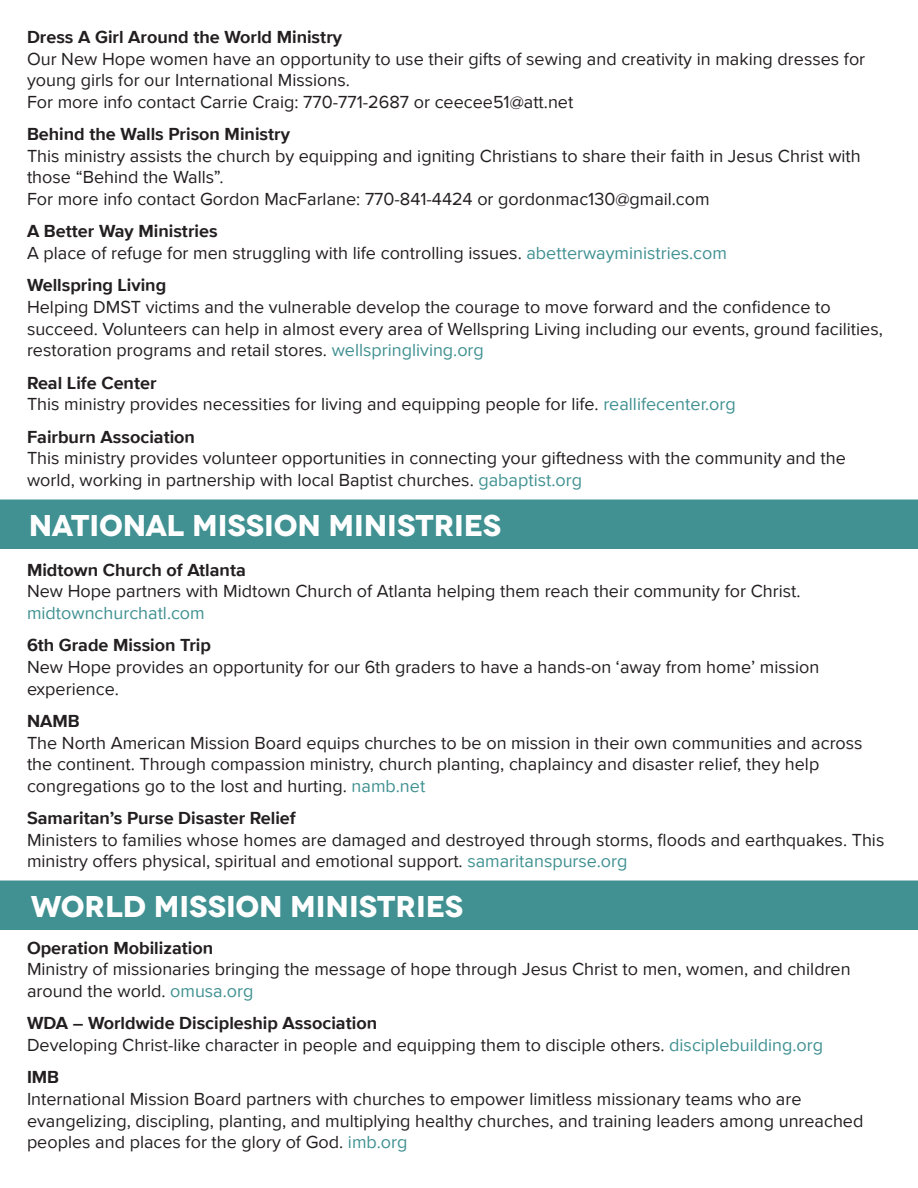
<style>
.page{position:relative;width:918px;height:1188px;background:#fff}
.page>*{position:absolute;margin:0;border:0;box-sizing:border-box;transform-origin:0 0}
.t1{font:700 30px "Novecentowide";color:#fff}
.t2{font:18px/21.6px "Proxima Nova";color:#231f20}
.t3{font:700 18px "Proxima Nova";color:#231f20}
.t4{font:18px "Proxima Nova";color:#419192}
.s1{font-weight:700}
.s2{color:#419192}
</style>
<div class="page">
<div style="left:0;top:499px;width:918px;height:50px;background:#419192"></div>
<div style="left:0;top:880px;width:918px;height:50px;background:#419192"></div>
<p class="t3" style="left:27px;top:30px;width:317px">Dress A Girl Around the World Ministry</p>
<p class="t2" style="left:27px;top:47px;width:840px">Our New Hope women have an opportunity to use their gifts of sewing and creativity in making dresses for young girls for our International Missions.<br>For more info contact Carrie Craig: 770-771-2687 or ceecee51@att.net</p>
<p class="t3" style="left:27px;top:127px;width:264px">Behind the Walls Prison Ministry</p>
<p class="t2" style="left:27px;top:146px;width:835px">This ministry assists the church by equipping and igniting Christians to share their faith in Jesus Christ with those “Behind the Walls”.<br>For more info contact Gordon MacFarlane: 770-841-4424 or gordonmac130@gmail.com</p>
<p class="t2" style="left:27px;top:222px;width:702px"><span class="s1">A Better Way Ministries<br></span>A place of refuge for men struggling with life controlling issues. <span class="s2">abetterwayministries.com</span></p>
<p class="t3" style="left:27px;top:278px;width:141px">Wellspring Living</p>
<p class="t2" style="left:27px;top:296px;width:857px">Helping DMST victims and the vulnerable develop the courage to move forward and the confidence to succeed. Volunteers can help in almost every area of Wellspring Living including our events, ground facilities, restoration programs and retail stores. <span class="s2">wellspringliving.org</span></p>
<p class="t2" style="left:27px;top:371px;width:710px"><span class="s1">Real Life Center<br></span>This ministry provides necessities for living and equipping people for life. <span class="s2">reallifecenter.org</span></p>
<p class="t3" style="left:27px;top:429px;width:170px">Fairburn Association</p>
<p class="t2" style="left:27px;top:447px;width:820px">This ministry provides volunteer opportunities in connecting your giftedness with the community and the world, working in partnership with local Baptist churches. <span class="s2">gabaptist.org</span></p>
<h1 class="t1" style="left:29px;top:508px;width:474px">NATIONAL MISSION MINISTRIES</h1>
<p class="t3" style="left:27px;top:562px;width:220px">Midtown Church of Atlanta</p>
<p class="t2" style="left:27px;top:582px;width:775px">New Hope partners with Midtown Church of Atlanta helping them reach their community for Christ.</p>
<p class="t4" style="left:27px;top:606px;width:179px">midtownchurchatl.com</p>
<p class="t3" style="left:27px;top:638px;width:186px">6th Grade Mission Trip</p>
<p class="t2" style="left:27px;top:656px;width:794px">New Hope provides an opportunity for our 6th graders to have a hands-on ‘away from home’ mission experience.</p>
<p class="t3" style="left:27px;top:714px;width:54px">NAMB</p>
<p class="t2" style="left:27px;top:733px;width:837px">The North American Mission Board equips churches to be on mission in their own communities and across the continent. Through compassion ministry, church planting, chaplaincy and disaster relief, they help congregations go to the lost and hurting. <span class="s2">namb.net</span></p>
<p class="t3" style="left:27px;top:811px;width:270px">Samaritan’s Purse Disaster Relief</p>
<p class="t2" style="left:27px;top:828px;width:859px">Ministers to families whose homes are damaged and destroyed through storms, floods and earthquakes. This ministry offers physical, spiritual and emotional support. <span class="s2">samaritanspurse.org</span></p>
<h1 class="t1" style="left:30px;top:889px;width:434px">WORLD MISSION MINISTRIES</h1>
<p class="t3" style="left:27px;top:940px;width:188px">Operation Mobilization</p>
<p class="t2" style="left:27px;top:960px;width:825px">Ministry of missionaries bringing the message of hope through Jesus Christ to men, women, and children around the world. <span class="s2">omusa.org</span></p>
<p class="t2" style="left:27px;top:1012px;width:798px"><span class="s1">WDA – Worldwide Discipleship Association<br></span>Developing Christ-like character in people and equipping them to disciple others. <span class="s2">disciplebuilding.org</span></p>
<p class="t3" style="left:27px;top:1070px;width:34px">IMB</p>
<p class="t2" style="left:27px;top:1089px;width:838px">International Mission Board partners with churches to empower limitless missionary teams who are evangelizing, discipling, planting, and multiplying healthy churches, and training leaders among unreached peoples and places for the glory of God. <span class="s2">imb.org</span></p>
</div>
